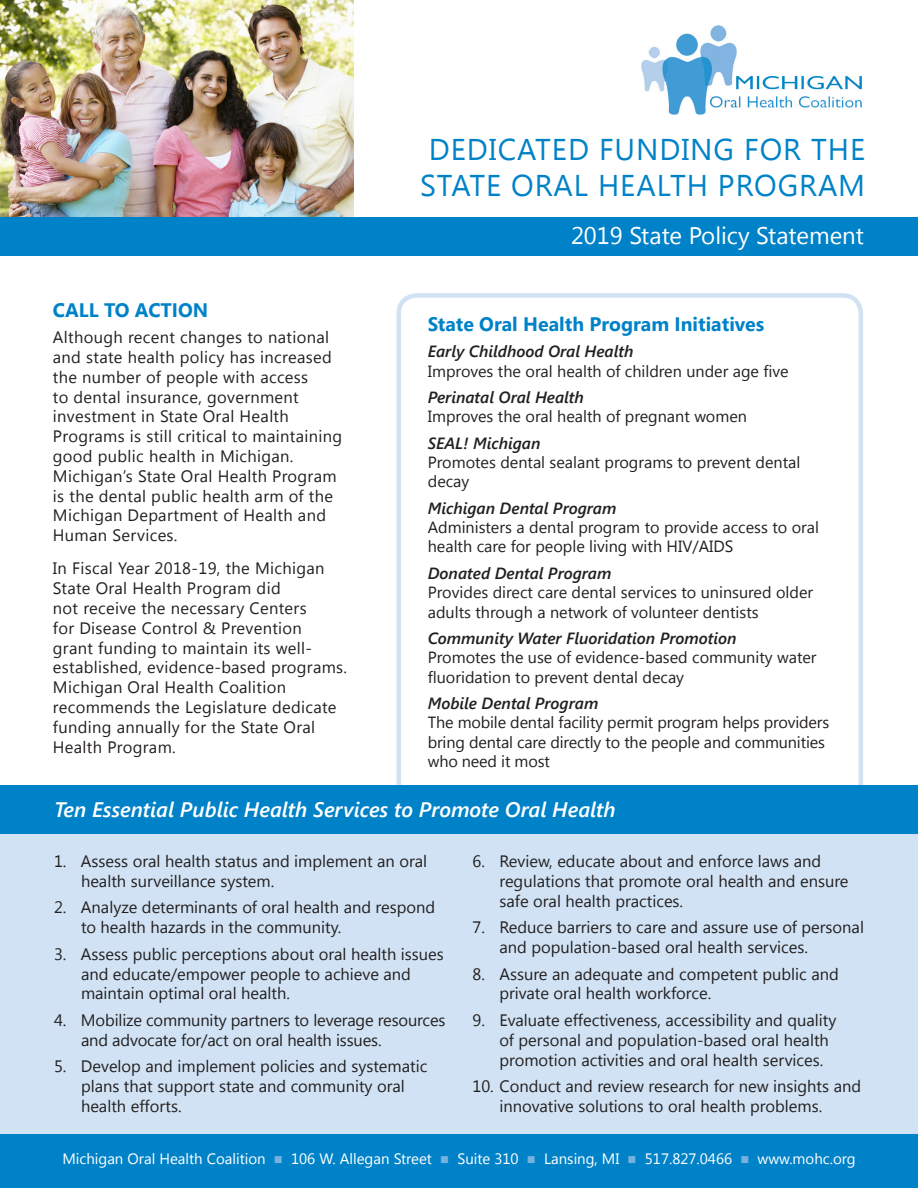
<style>
.page{position:relative;width:918px;height:1188px;background:#fff}
.page>*{position:absolute;margin:0;border:0;box-sizing:border-box;transform-origin:0 0}
.t1{font:30px "Segoe UI";letter-spacing:.03em;color:#0082c8}
.t2{font:24px "Segoe UI";color:#fff}
.subhead{font:italic 600 21px "Segoe UI";color:#fff}
.subhead-2{font:700 19.5px "Segoe UI";color:#0082c8}
.subhead-3{font:16.5px/19.8px "Segoe UI";color:#231f20}
.subhead-4{font:16.5px/19.8px "Segoe UI";letter-spacing:.02em;color:#231f20}
.body{font:16.5px/19.8px "Segoe UI";letter-spacing:.02em;color:#231f20}
.body-2{font:16.2px/19.5px "Segoe UI";color:#231f20}
.body-3{font:italic 600 16.2px "Segoe UI";color:#231f20}
.t3{font:15px "Segoe UI";color:#fff}
.s1{color:#76b1df}
</style>
<div class="page">
<div style="left:397px;top:293px;width:466px;height:517px;border:4px solid #d0e2f3;border-radius:18px"></div>
<div style="left:0;top:834px;width:918px;height:300px;background:#d0e2f3"></div>
<div style="left:0;top:785px;width:918px;height:49px;background:#0082c8"></div>
<img style="left:0;top:0;width:353px;height:217px">
<div style="left:0;top:1134px;width:918px;height:54px;background:#0082c8"></div>
<img style="left:641px;top:26px;width:221px;height:89px">
<div style="left:0;top:217px;width:918px;height:39px;background:#0082c8"></div>
<p class="subhead-2" style="left:53px;top:296px;width:157px">CALL TO ACTION</p>
<p class="subhead-4" style="left:53px;top:327px;width:291px">Although recent changes to national and state health policy has increased the number of people with access<br>to dental insurance, government investment in State Oral Health Programs is still critical to maintaining good public health in Michigan.<br>Michigan’s State Oral Health Program is the dental public health arm of the Michigan Department of Health and Human Services.</p>
<p class="body" style="left:53px;top:558px;width:296px">In Fiscal Year 2018-19, the Michigan State Oral Health Program did<br>not receive the necessary Centers<br>for Disease Control &amp; Prevention<br>grant funding to maintain its well&shy;established, evidence-based programs.<br>Michigan Oral Health Coalition recommends the Legislature dedicate funding annually for the State Oral Health Program.</p>
<p class="t1" style="left:429px;top:129px;width:438px">DEDICATED FUNDING FOR THE</p>
<p class="t1" style="left:420px;top:165px;width:447px">STATE ORAL HEALTH PROGRAM</p>
<p class="t2" style="left:571px;top:219px;width:294px">2019 State Policy Statement</p>
<p class="subhead-2" style="left:428px;top:310px;width:338px">State Oral Health Program Initiatives</p>
<p class="body-3" style="left:428px;top:340px;width:207px">Early Childhood Oral Health</p>
<p class="body-2" style="left:428px;top:360px;width:362px">Improves the oral health of children under age five</p>
<p class="body-3" style="left:428px;top:386px;width:158px">Perinatal Oral Health</p>
<p class="body-2" style="left:428px;top:406px;width:321px">Improves the oral health of pregnant women</p>
<p class="body-3" style="left:428px;top:431px;width:114px">SEAL! Michigan</p>
<p class="body-2" style="left:428px;top:452px;width:374px">Promotes dental sealant programs to prevent dental decay</p>
<p class="body-3" style="left:428px;top:496px;width:190px">Michigan Dental Program</p>
<p class="body-2" style="left:428px;top:517px;width:393px">Administers a dental program to provide access to oral health care for people living with HIV/AIDS</p>
<p class="body-3" style="left:428px;top:561px;width:185px">Donated Dental Program</p>
<p class="body-2" style="left:428px;top:582px;width:387px">Provides direct care dental services to uninsured older adults through a network of volunteer dentists</p>
<p class="body-3" style="left:428px;top:627px;width:310px">Community Water Fluoridation Promotion</p>
<p class="body-2" style="left:428px;top:647px;width:390px">Promotes the use of evidence-based community water fluoridation to prevent dental decay</p>
<p class="body-3" style="left:428px;top:692px;width:172px">Mobile Dental Program</p>
<p class="body-2" style="left:428px;top:712px;width:403px">The mobile dental facility permit program helps providers bring dental care directly to the people and communities who need it most</p>
<p class="subhead" style="left:54px;top:795px;width:563px">Ten Essential Public Health Services to Promote Oral Health</p>
<p class="subhead-3" style="left:81px;top:851px;width:348px;text-indent:-27px">1. Assess oral health status and implement an oral health surveillance system.</p>
<p class="subhead-3" style="left:81px;top:897px;width:356px;text-indent:-27px">2. Analyze determinants of oral health and respond to health hazards in the community.</p>
<p class="subhead-3" style="left:81px;top:943px;width:364px;text-indent:-27px">3. Assess public perceptions about oral health issues and educate/empower people to achieve and maintain optimal oral health.</p>
<p class="subhead-3" style="left:81px;top:1009px;width:366px;text-indent:-27px">4. Mobilize community partners to leverage resources and advocate for/act on oral health issues.</p>
<p class="subhead-3" style="left:81px;top:1056px;width:348px;text-indent:-27px">5. Develop and implement policies and systematic plans that support state and community oral health efforts.</p>
<p class="subhead-3" style="left:500px;top:851px;width:351px;text-indent:-27px">6. Review, educate about and enforce laws and regulations that promote oral health and ensure safe oral health practices.</p>
<p class="subhead-3" style="left:500px;top:917px;width:366px;text-indent:-27px">7. Reduce barriers to care and assure use of personal and population-based oral health services.</p>
<p class="subhead-3" style="left:500px;top:963px;width:341px;text-indent:-27px">8. Assure an adequate and competent public and private oral health workforce.</p>
<p class="subhead-3" style="left:500px;top:1009px;width:339px;text-indent:-27px">9. Evaluate effectiveness, accessibility and quality of personal and population-based oral health promotion activities and oral health services.</p>
<p class="subhead-3" style="left:500px;top:1076px;width:363px;text-indent:-27px">10. Conduct and review research for new insights and innovative solutions to oral health problems.</p>
<p class="t3" style="left:62px;top:1149px;width:795px">Michigan Oral Health Coalition <span class="s1">■</span> 106 W. Allegan Street <span class="s1">■</span> Suite 310 <span class="s1">■</span> Lansing, MI <span class="s1">■</span> 517.827.0466 <span class="s1">■</span> www.mohc.org</p>
</div>
